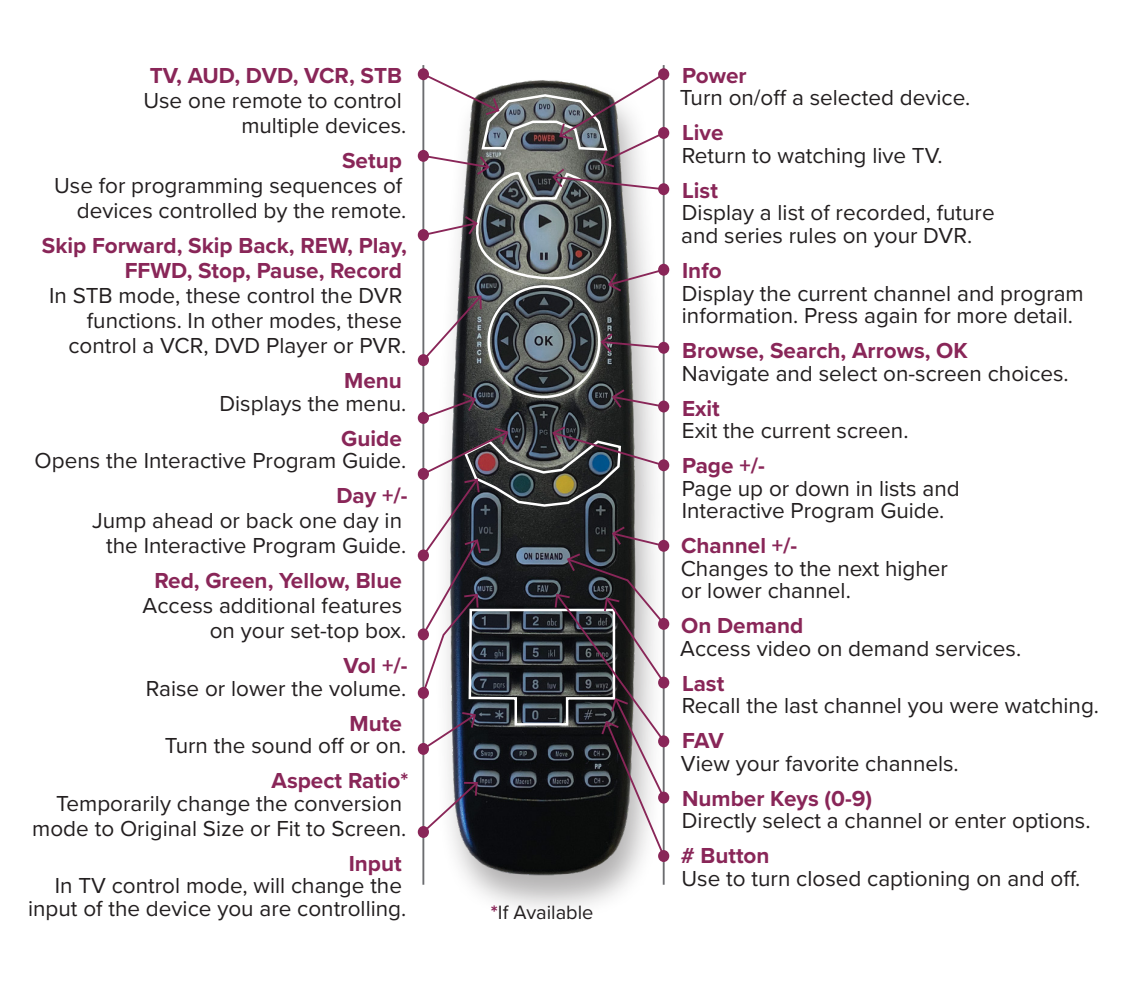
<style>
.page{position:relative;width:1129px;height:985px;background:#fff}
.page>*{position:absolute;margin:0;border:0;box-sizing:border-box;transform-origin:0 0}
.t1{font:22.5px/25px "Proxima Nova";color:#231f20;text-align:right}
.t2{font:700 22.5px/25px "Proxima Nova";color:#892658;text-align:right}
.t3{font:20px "Proxima Nova";color:#231f20}
.s1{font-weight:700;color:#892658}
</style>
<div class="page">
<div style="left:433px;top:76px;width:233px;height:844px;background:#231f20;opacity:.35"></div>
<img style="left:443px;top:363px;width:200px;height:517px">
<hr style="left:422px;top:65px;width:2px;height:819px;background:#6c6d70">
<hr style="left:662px;top:65px;width:2px;height:819px;background:#6c6d70">
<svg style="left:417px;top:68px;width:12px;height:12px"></svg>
<div style="left:658px;top:68px;width:11px;height:12px;background:#892658;border-radius:50%"></div>
<div style="left:658px;top:127px;width:11px;height:12px;background:#892658;border-radius:50%"></div>
<div style="left:658px;top:183px;width:11px;height:12px;background:#892658;border-radius:50%"></div>
<div style="left:658px;top:264px;width:11px;height:12px;background:#892658;border-radius:50%"></div>
<div style="left:658px;top:342px;width:11px;height:12px;background:#892658;border-radius:50%"></div>
<div style="left:658px;top:400px;width:11px;height:12px;background:#892658;border-radius:50%"></div>
<div style="left:658px;top:459px;width:11px;height:12px;background:#892658;border-radius:50%"></div>
<div style="left:658px;top:540px;width:11px;height:11px;background:#892658;border-radius:50%"></div>
<div style="left:658px;top:618px;width:11px;height:11px;background:#892658;border-radius:50%"></div>
<div style="left:658px;top:676px;width:11px;height:12px;background:#892658;border-radius:50%"></div>
<div style="left:658px;top:735px;width:11px;height:12px;background:#892658;border-radius:50%"></div>
<div style="left:658px;top:791px;width:11px;height:12px;background:#892658;border-radius:50%"></div>
<div style="left:658px;top:850px;width:11px;height:11px;background:#892658;border-radius:50%"></div>
<svg style="left:417px;top:150px;width:12px;height:12px"></svg>
<svg style="left:417px;top:229px;width:12px;height:12px"></svg>
<svg style="left:417px;top:354px;width:12px;height:12px"></svg>
<svg style="left:417px;top:412px;width:12px;height:12px"></svg>
<svg style="left:417px;top:468px;width:12px;height:12px"></svg>
<svg style="left:417px;top:549px;width:12px;height:12px"></svg>
<svg style="left:417px;top:628px;width:12px;height:12px"></svg>
<svg style="left:417px;top:687px;width:12px;height:11px"></svg>
<svg style="left:417px;top:742px;width:12px;height:12px"></svg>
<svg style="left:417px;top:825px;width:12px;height:12px"></svg>
<svg style="left:420px;top:72px;width:246px;height:291px"></svg>
<svg style="left:420px;top:387px;width:246px;height:471px"></svg>
<p class="t2" style="left:150px;top:62px;width:254px">TV, AUD, DVD, VCR, STB</p>
<p class="t1" style="left:143px;top:87px;width:264px">Use one remote to control multiple devices.</p>
<p class="t2" style="left:342px;top:147px;width:61px">Setup</p>
<p class="t1" style="left:54px;top:172px;width:353px">Use for programming sequences of devices controlled by the remote.</p>
<p class="t2" style="left:42px;top:232px;width:366px">Skip Forward, Skip Back, REW, Play,<br>FFWD, Stop, Pause, Record</p>
<p class="t1" style="left:49px;top:282px;width:358px">In STB mode, these control the DVR functions. In other modes, these control a VCR, DVD Player or PVR.</p>
<p class="t2" style="left:344px;top:367px;width:59px">Menu</p>
<p class="t1" style="left:219px;top:389px;width:188px">Displays the menu.</p>
<p class="t2" style="left:341px;top:425px;width:62px">Guide</p>
<p class="t1" style="left:35px;top:447px;width:373px">Opens the Interactive Program Guide.</p>
<p class="t2" style="left:336px;top:482px;width:73px">Day +/-</p>
<p class="t1" style="left:92px;top:507px;width:316px">Jump ahead or back one day in the Interactive Program Guide.</p>
<p class="t2" style="left:154px;top:567px;width:249px">Red, Green, Yellow, Blue</p>
<p class="t1" style="left:142px;top:592px;width:265px">Access additional features on your set-top box.</p>
<p class="t2" style="left:343px;top:652px;width:65px">Vol +/-</p>
<p class="t1" style="left:146px;top:674px;width:262px">Raise or lower the volume.</p>
<p class="t2" style="left:349px;top:710px;width:54px">Mute</p>
<p class="t1" style="left:165px;top:732px;width:243px">Turn the sound off or on.</p>
<p class="t2" style="left:271px;top:767px;width:138px">Aspect Ratio*</p>
<p class="t1" style="left:32px;top:789px;width:375px">Temporarily change the conversion mode to Original Size or Fit to Screen.</p>
<p class="t2" style="left:348px;top:850px;width:54px">Input</p>
<p class="t1" style="left:28px;top:873px;width:379px;line-height:22.5px">In TV control mode, will change the input of the device you are controlling.</p>
<p class="t3" style="left:491px;top:897px;width:104px"><span class="s1">*</span>If Available</p>
<p class="t2" style="left:682px;top:62px;width:66px">Power</p>
<p class="t1" style="left:679px;top:84px;width:292px">Turn on/off a selected device.</p>
<p class="t2" style="left:682px;top:120px;width:43px">Live</p>
<p class="t1" style="left:681px;top:142px;width:262px">Return to watching live TV.</p>
<p class="t2" style="left:682px;top:177px;width:37px">List</p>
<p class="t1" style="left:681px;top:201px;width:315px;line-height:22.5px;text-align:left">Display a list of recorded, future and series rules on your DVR.</p>
<p class="t2" style="left:682px;top:257px;width:41px">Info</p>
<p class="t1" style="left:681px;top:281px;width:403px;line-height:22.5px;text-align:left">Display the current channel and program information. Press again for more detail.</p>
<p class="t2" style="left:682px;top:337px;width:287px">Browse, Search, Arrows, OK</p>
<p class="t1" style="left:681px;top:359px;width:388px">Navigate and select on-screen choices.</p>
<p class="t2" style="left:682px;top:395px;width:39px">Exit</p>
<p class="t1" style="left:681px;top:417px;width:228px">Exit the current screen.</p>
<p class="t2" style="left:682px;top:452px;width:84px">Page +/-</p>
<p class="t1" style="left:681px;top:476px;width:279px;line-height:22.5px;text-align:left">Page up or down in lists and<br>Interactive Program Guide.</p>
<p class="t2" style="left:681px;top:532px;width:118px">Channel +/-</p>
<p class="t1" style="left:680px;top:556px;width:269px;line-height:22.5px;text-align:left">Changes to the next higher or lower channel.</p>
<p class="t2" style="left:681px;top:612px;width:124px">On Demand</p>
<p class="t1" style="left:680px;top:634px;width:342px">Access video on demand services.</p>
<p class="t2" style="left:682px;top:670px;width:44px">Last</p>
<p class="t1" style="left:681px;top:692px;width:418px">Recall the last channel you were watching.</p>
<p class="t2" style="left:682px;top:727px;width:43px">FAV</p>
<p class="t1" style="left:680px;top:749px;width:279px">View your favorite channels.</p>
<p class="t2" style="left:682px;top:785px;width:192px">Number Keys (0-9)</p>
<p class="t1" style="left:681px;top:807px;width:410px">Directly select a channel or enter options.</p>
<p class="t2" style="left:680px;top:842px;width:90px"># Button</p>
<p class="t1" style="left:681px;top:864px;width:400px">Use to turn closed captioning on and off.</p>
</div>
